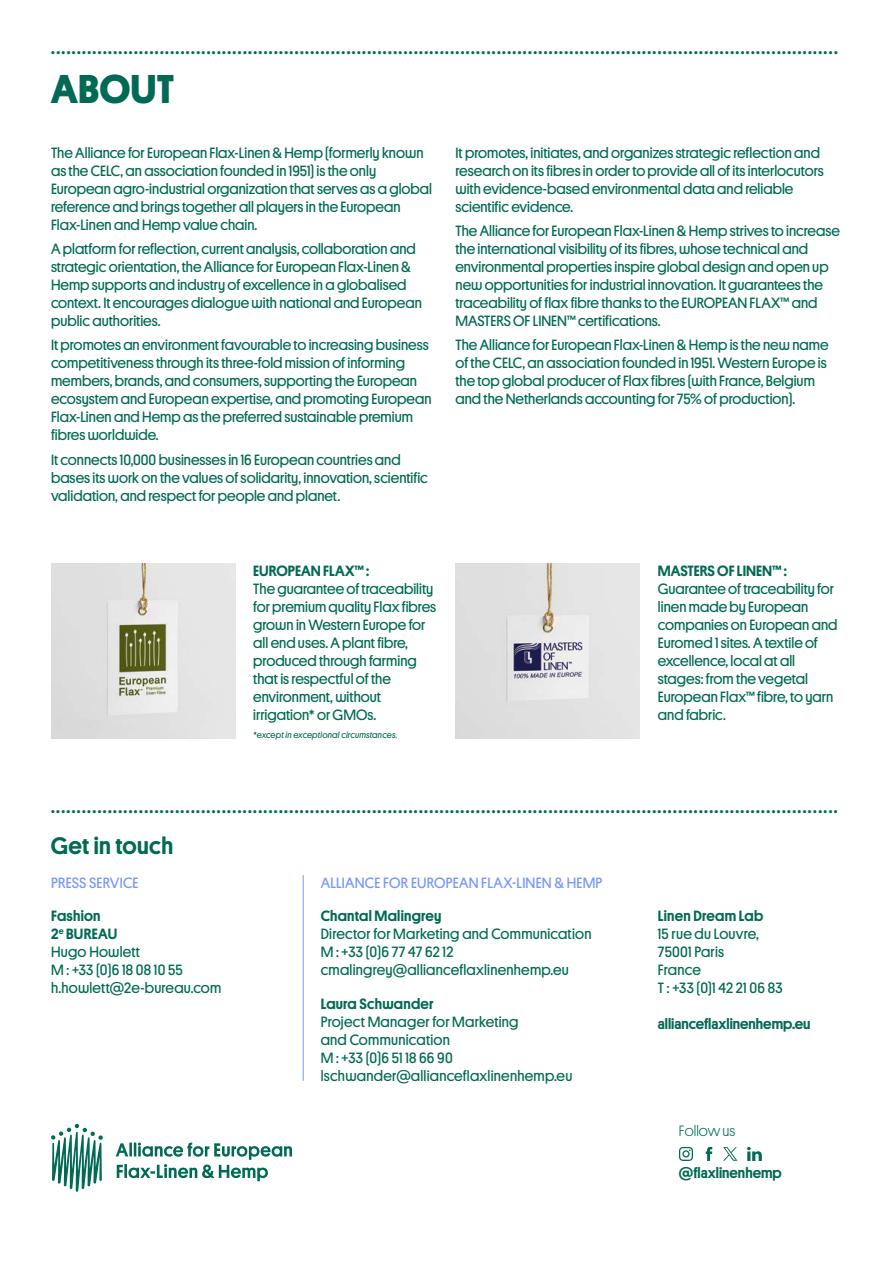
<style>
.page{position:relative;width:893px;height:1263px;background:#fff}
.page>*{position:absolute;margin:0;border:0;box-sizing:border-box;transform-origin:0 0}
.t1{font:700 40.5px "Platform";letter-spacing:.005em;color:#006a54}
.t2{font:500 24px "Platform";letter-spacing:.015em;color:#006a54}
.t3{font:500 18px "Platform";color:#006a54}
.t4{font:15px/18px "Platform";color:#006a54}
.t5{font:500 15px "Platform";color:#006a54}
.t6{font:15px "Platform";letter-spacing:.015em;color:#7896ff}
.t7{font:300 15px "Platform";color:#006a54}
.t8{font:italic 9px "Platform";letter-spacing:.02em;color:#006a54}
.s1{font-weight:500}
</style>
<div class="page">
<svg style="left:116px;top:1142px;width:176px;height:39px"></svg>
<svg style="left:51px;top:1124px;width:52px;height:68px"></svg>
<img style="left:51px;top:564px;width:184px;height:174px">
<img style="left:455px;top:564px;width:184px;height:174px">
<hr style="left:303px;top:875px;width:1px;height:206px;background:#7896ff">
<svg style="left:706px;top:1147px;width:6px;height:14px"></svg>
<svg style="left:747px;top:1147px;width:15px;height:14px"></svg>
<svg style="left:679px;top:1147px;width:14px;height:14px"></svg>
<svg style="left:723px;top:1147px;width:14px;height:14px"></svg>
<p class="t3" style="left:51px;top:35px;width:788px">........................................................................................................................................................</p>
<h1 class="t1" style="left:51px;top:59px;width:125px">ABOUT</h1>
<p class="t4" style="left:51px;top:143px;width:383px">The Alliance for European Flax-Linen &amp; Hemp (formerly known as the CELC, an association founded in 1951) is the only European agro-industrial organization that serves as a global reference and brings together all players in the European Flax-Linen and Hemp value chain.</p>
<p class="t4" style="left:51px;top:239px;width:372px">A platform for reflection, current analysis, collaboration and strategic orientation, the Alliance for European Flax-Linen &amp; Hemp supports and industry of excellence in a globalised context. It encourages dialogue with national and European public authorities.</p>
<p class="t4" style="left:51px;top:335px;width:382px">It promotes an environment favourable to increasing business competitiveness through its three-fold mission of informing members, brands, and consumers, supporting the European ecosystem and European expertise, and promoting European Flax-Linen and Hemp as the preferred sustainable premium fibres worldwide.</p>
<p class="t4" style="left:51px;top:450px;width:378px">It connects 10,000 businesses in 16 European countries and bases its work on the values of solidarity, innovation, scientific validation, and respect for people and planet.</p>
<p class="t4" style="left:455px;top:143px;width:370px">It promotes, initiates, and organizes strategic reflection and research on its fibres in order to provide all of its interlocutors with evidence-based environmental data and reliable scientific evidence.</p>
<p class="t4" style="left:455px;top:221px;width:386px">The Alliance for European Flax-Linen &amp; Hemp strives to increase the international visibility of its fibres, whose technical and environmental properties inspire global design and open up new opportunities for industrial innovation. It guarantees the traceability of flax fibre thanks to the EUROPEAN FLAX™ and MASTERS OF LINEN™ certifications.</p>
<p class="t4" style="left:455px;top:335px;width:375px">The Alliance for European Flax-Linen &amp; Hemp is the new name of the CELC, an association founded in 1951. Western Europe is the top global producer of Flax fibres (with France, Belgium and the Netherlands accounting for 75% of production).</p>
<p class="t5" style="left:253px;top:560px;width:117px">EUROPEAN FLAX™ :</p>
<p class="t4" style="left:253px;top:579px;width:184px">The guarantee of traceability for premium quality Flax fibres grown in Western Europe for all end uses. A plant fibre, produced through farming that is respectful of the environment, without irrigation* or GMOs.</p>
<p class="t8" style="left:253px;top:729px;width:146px">*except in exceptional circumstances.</p>
<p class="t5" style="left:658px;top:560px;width:130px">MASTERS OF LINEN™ :</p>
<p class="t4" style="left:658px;top:579px;width:181px">Guarantee of traceability for linen made by European companies on European and<br>Euromed 1 sites. A textile of excellence, local at all stages: from the vegetal<br>European Flax™ fibre, to yarn and fabric.</p>
<p class="t3" style="left:51px;top:794px;width:788px">........................................................................................................................................................</p>
<h2 class="t2" style="left:51px;top:828px;width:124px">Get in touch</h2>
<p class="t6" style="left:51px;top:871px;width:89px">PRESS SERVICE</p>
<p class="t6" style="left:321px;top:871px;width:283px">ALLIANCE FOR EUROPEAN FLAX-LINEN &amp; HEMP</p>
<p class="t4" style="left:51px;top:906px;width:172px"><span class="s1">Fashion<br>2</span><sup>e</sup> <span class="s1">BUREAU<br></span>Hugo Howlett<br>M : +33 (0)6 18 08 10 55 h.howlett@2e-bureau.com</p>
<p class="t5" style="left:321px;top:905px;width:122px">Chantal Malingrey</p>
<p class="t4" style="left:321px;top:924px;width:272px">Director for Marketing and Communication<br>M : +33 (0)6 77 47 62 12 cmalingrey@allianceflaxlinenhemp.eu</p>
<p class="t5" style="left:321px;top:993px;width:114px">Laura Schwander</p>
<p class="t4" style="left:321px;top:1012px;width:253px">Project Manager for Marketing<br>and Communication<br>M : +33 (0)6 51 18 66 90 lschwander@allianceflaxlinenhemp.eu</p>
<p class="t5" style="left:658px;top:905px;width:107px">Linen Dream Lab</p>
<p class="t4" style="left:658px;top:924px;width:126px">15 rue du Louvre,<br>75001 Paris<br>France<br>T : +33 (0)1 42 21 06 83</p>
<p class="t5" style="left:658px;top:1013px;width:154px">allianceflaxlinenhemp.eu</p>
<p class="t7" style="left:679px;top:1120px;width:58px">Follow us</p>
<p class="t5" style="left:679px;top:1162px;width:104px">@flaxlinenhemp</p>
</div>
